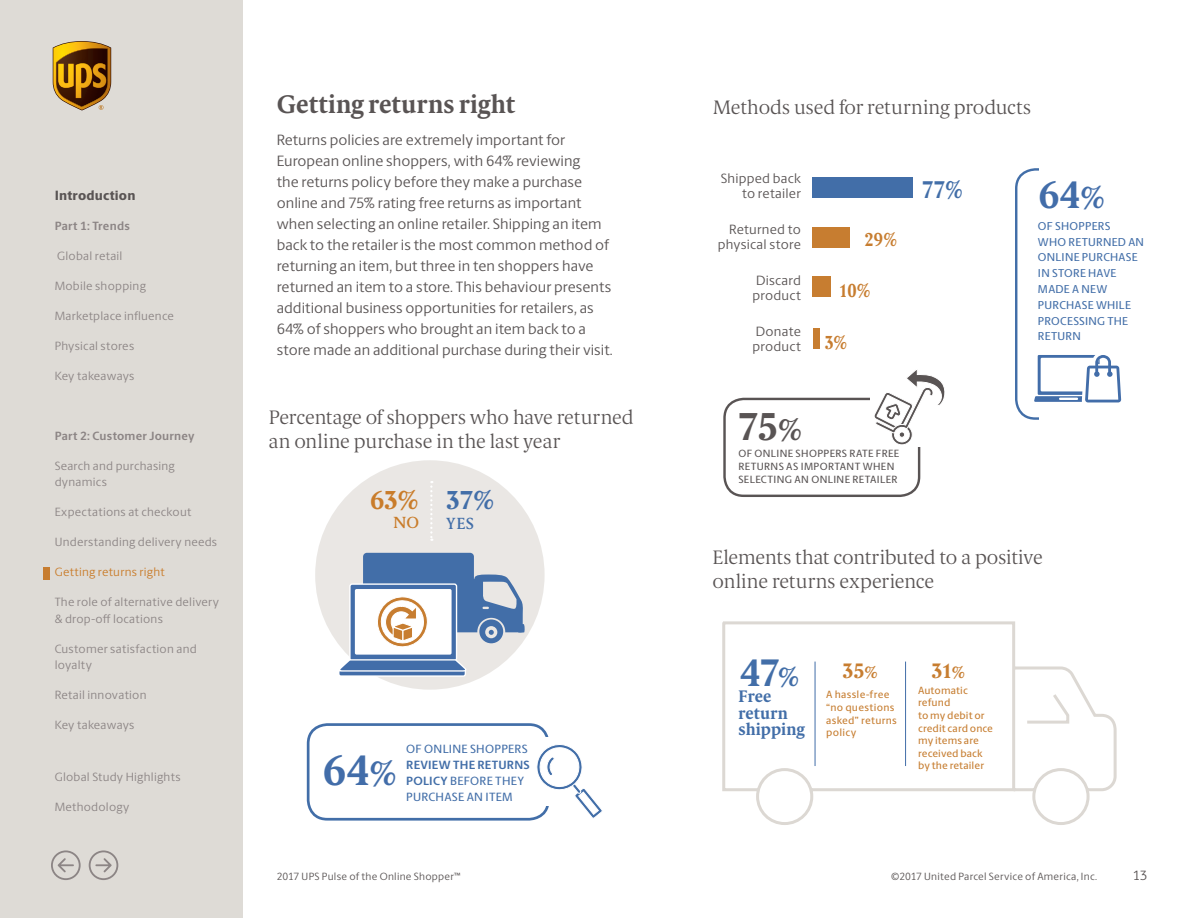
<style>
.page{position:relative;width:1188px;height:918px;background:#fff}
.page>*{position:absolute;margin:0;border:0;box-sizing:border-box;transform-origin:0 0}
.t1{font:700 42.75px "UPS Berlingske Serif Tx";color:#426da9}
.t2{font:700 39px "UPS Berlingske Serif Tx";color:#595454}
.t3{font:700 38.55px "UPS Berlingske Serif Tx";color:#426da9}
.t4{font:700 38.55px "UPS Berlingske Serif Tx";color:#426ea8}
.t5{font:700 26.1px "UPS Berlingske Serif Tx";color:#c97c2a}
.t6{font:700 26.1px "UPS Berlingske Serif Tx";color:#426ea8}
.t7{font:700 25.5px "UPS Berlingske Serif Tx";letter-spacing:.005em;color:#595454}
.t8{font:700 24.3px "UPS Berlingske Serif Tx";color:#426ea8;scale:.9 1}
.t9{font:700 21px "UPS Berlingske Serif Tx";color:#c77d30}
.t10{font:200 19.5px/24px "UPS Berlingske Serif Tx";letter-spacing:-.005em;color:#595454}
.t11{font:700 18.9px "UPS Berlingske Serif Tx";color:#c77d30;scale:.9 1}
.t12{font:700 16.8px/16.8px "UPS Berlingske Serif Tx";color:#426ea8}
.t13{font:500 16.2px "UPS Berlingske Serif Tx";color:#426ea8}
.t14{font:500 16.2px "UPS Berlingske Serif Tx";color:#c97c2a}
.t15{font:15px/21px "UPS Berlingske Sans";color:#595454}
.t16{font:13.5px/15px "UPS Berlingske Sans";letter-spacing:.015em;color:#595454;text-align:right}
.t17{font:800 13.5px "UPS Berlingske Sans";letter-spacing:.01em;color:#595454}
.t18{font:12px/16.5px "UPS Berlingske Sans";letter-spacing:.02em;color:#8c8585}
.t19{font:500 12px/16.2px "UPS Berlingske Sans";letter-spacing:.02em;color:#426ea8}
.t20{font:700 12px "UPS Berlingske Sans";letter-spacing:.02em;color:#8c8585}
.t21{font:12px "UPS Berlingske Sans";letter-spacing:.02em;color:#c97c2a}
.t22{font:500 11.55px/15.8px "UPS Berlingske Sans";letter-spacing:.02em;color:#426ea8}
.t23{font:500 10.5px/12.6px "UPS Berlingske Sans";letter-spacing:.01em;color:#c67d30}
.t24{font:500 10.5px/12.6px "UPS Berlingske Sans";letter-spacing:.035em;color:#595454}
.t25{font:10.5px "UPS Berlingske Sans";letter-spacing:.025em;color:#595454}
.s1{font-size:33.9px}
.s2{font-weight:700}
.s3{font-size:29.85px}
.s4{font-size:30.45px}
.s5{font-size:26.4px}
.s6{font-size:16.5px}
</style>
<div class="page">
<div style="left:0;top:0;width:243px;height:918px;background:#dedbd6"></div>
<svg style="left:51px;top:850px;width:30px;height:30px"></svg>
<svg style="left:89px;top:850px;width:29px;height:30px"></svg>
<svg style="left:53px;top:41px;width:58px;height:70px;background:#9a6e27"></svg>
<div style="left:723px;top:398px;width:197px;height:99px;border:2px solid #595454;border-radius:19px"></div>
<div style="left:870px;top:380px;width:71px;height:67px;background:#fff"></div>
<svg style="left:874px;top:370px;width:71px;height:75px"></svg>
<div style="left:307px;top:723px;width:243px;height:98px;border:3px solid #426ea8;border-radius:19px"></div>
<div style="left:524px;top:737px;width:83px;height:68px;background:#fff"></div>
<svg style="left:534px;top:744px;width:68px;height:75px"></svg>
<div style="left:1015px;top:168px;width:98px;height:252px;border:2px solid #426ea8;border-radius:19px"></div>
<div style="left:1039px;top:158px;width:75px;height:269px;background:#fff"></div>
<svg style="left:1034px;top:355px;width:88px;height:65px"></svg>
<div style="left:812px;top:177px;width:101px;height:21px;background:#426ea8"></div>
<div style="left:812px;top:227px;width:38px;height:21px;background:#c77d30"></div>
<div style="left:812px;top:276px;width:19px;height:21px;background:#c77d30"></div>
<svg style="left:722px;top:621px;width:395px;height:204px"></svg>
<hr style="left:815px;top:662px;width:1px;height:104px;background:#426ea8">
<hr style="left:905px;top:662px;width:1px;height:104px;background:#426ea8">
<div style="left:315px;top:460px;width:230px;height:230px;background:#eae7e4;border-radius:50%"></div>
<svg style="left:338px;top:553px;width:187px;height:125px"></svg>
<svg style="left:430px;top:481px;width:3px;height:60px"></svg>
<div style="left:43px;top:567px;width:6px;height:12px;background:#c77d30"></div>
<div style="left:813px;top:328px;width:7px;height:21px;background:#c77d30"></div>
<p class="t17" style="left:55px;top:185px;width:82px">Introduction</p>
<p class="t20" style="left:55px;top:217px;width:77px">Part 1: Trends</p>
<p class="t18" style="left:57px;top:247px;width:67px">Global retail</p>
<p class="t18" style="left:55px;top:277px;width:93px">Mobile shopping</p>
<p class="t18" style="left:55px;top:307px;width:121px">Marketplace influence</p>
<p class="t18" style="left:55px;top:337px;width:81px">Physical stores</p>
<p class="t18" style="left:55px;top:367px;width:81px">Key takeaways</p>
<p class="t20" style="left:55px;top:427px;width:141px">Part 2: Customer Journey</p>
<p class="t18" style="left:55px;top:457px;width:122px">Search and purchasing dynamics</p>
<p class="t18" style="left:55px;top:503px;width:138px">Expectations at checkout</p>
<p class="t18" style="left:55px;top:533px;width:164px">Understanding delivery needs</p>
<p class="t21" style="left:55px;top:564px;width:112px">Getting returns right</p>
<p class="t18" style="left:55px;top:593px;width:166px">The role of alternative delivery</p>
<p class="t18" style="left:55px;top:610px;width:110px">&amp; drop-off locations</p>
<p class="t18" style="left:55px;top:640px;width:144px">Customer satisfaction and loyalty</p>
<p class="t18" style="left:55px;top:686px;width:93px">Retail innovation</p>
<p class="t18" style="left:55px;top:716px;width:81px">Key takeaways</p>
<p class="t18" style="left:55px;top:768px;width:128px">Global Study Highlights</p>
<p class="t18" style="left:55px;top:798px;width:76px">Methodology</p>
<p class="t7" style="left:277px;top:86px;width:240px">Getting returns right</p>
<p class="t15" style="left:277px;top:129px;width:338px">Returns policies are extremely important for European online shoppers, with 64% reviewing<br>the returns policy before they make a purchase online and 75% rating free returns as important when selecting an online retailer. Shipping an item back to the retailer is the most common method of returning an item, but three in ten shoppers have returned an item to a store. This behaviour presents additional business opportunities for retailers, as 64% of shoppers who brought an item back to a store made an additional purchase during their visit.</p>
<p class="t10" style="left:269px;top:404px;width:366px">Percentage of shoppers who have returned an online purchase in the last year</p>
<p class="t5" style="left:370px;top:481px;width:51px">63%</p>
<p class="t14" style="left:393px;top:512px;width:27px">NO</p>
<p class="t6" style="left:446px;top:481px;width:50px">37%</p>
<p class="t13" style="left:446px;top:512px;width:29px">YES</p>
<p class="t1" style="left:323px;top:739px;width:76px">64<span class="s1">%</span></p>
<p class="t19" style="left:406px;top:740px;width:125px">OF ONLINE SHOPPERS<br><span class="s2">REVIEW THE RETURNS<br>POLICY</span> BEFORE THEY<br>PURCHASE AN ITEM</p>
<p class="t10" style="left:713px;top:94px;width:320px">Methods used for returning products</p>
<p class="t16" style="left:721px;top:170px;width:82px">Shipped back to retailer</p>
<p class="t16" style="left:718px;top:221px;width:85px">Returned to physical store</p>
<p class="t16" style="left:753px;top:272px;width:50px;text-align:left">Discard product</p>
<p class="t16" style="left:753px;top:324px;width:50px;text-align:left">Donate product</p>
<p class="t11" style="left:865px;top:226px;width:38px">29%</p>
<p class="t11" style="left:839px;top:277px;width:37px">10%</p>
<p class="t11" style="left:825px;top:329px;width:27px">3%</p>
<p class="t2" style="left:738px;top:398px;width:66px">75<span class="s3">%</span></p>
<p class="t24" style="left:738px;top:447px;width:162px">OF ONLINE SHOPPERS RATE FREE<br>RETURNS AS IMPORTANT WHEN<br>SELECTING AN ONLINE RETAILER</p>
<p class="t8" style="left:922px;top:172px;width:47px">77%</p>
<p class="t3" style="left:1038px;top:167px;width:68px">64<span class="s4">%</span></p>
<p class="t22" style="left:1038px;top:218px;width:108px">OF SHOPPERS<br>WHO RETURNED AN<br>ONLINE PURCHASE<br>IN STORE HAVE<br>MADE A NEW<br>PURCHASE WHILE<br>PROCESSING THE<br>RETURN</p>
<p class="t10" style="left:712px;top:545px;width:332px">Elements that contributed to a positive online returns experience</p>
<p class="t4" style="left:741px;top:645px;width:61px">47<span class="s5">%</span></p>
<p class="t9" style="left:842px;top:655px;width:37px">35<span class="s6">%</span></p>
<p class="t9" style="left:931px;top:655px;width:35px">31<span class="s6">%</span></p>
<p class="t12" style="left:739px;top:688px;width:68px">Free return shipping</p>
<p class="t23" style="left:826px;top:688px;width:72px">A hassle-free “no questions asked” returns policy</p>
<p class="t23" style="left:918px;top:683px;width:76px">Automatic refund<br>to my debit or credit card once my items are received back by the retailer</p>
<p class="t25" style="left:277px;top:869px;width:186px">2017 UPS Pulse of the Online Shopper™</p>
<p class="t25" style="left:891px;top:869px;width:207px">©2017 United Parcel Service of America, Inc.</p>
<p class="t16" style="left:1133px;top:867px;width:16px">13</p>
</div>
